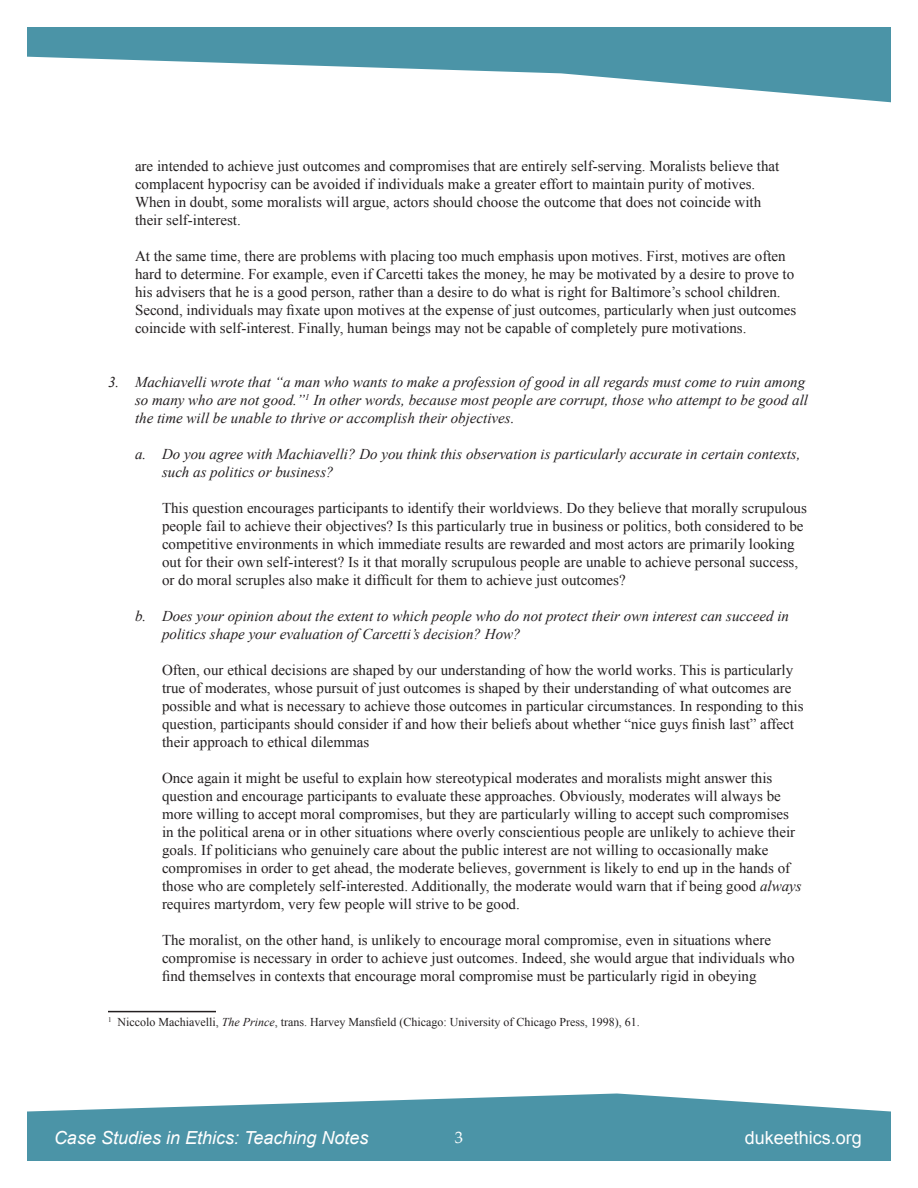
<style>
.page{position:relative;width:918px;height:1188px;background:#fff}
.page>*{position:absolute;margin:0;border:0;box-sizing:border-box;transform-origin:0 0}
.t1{font:italic 18px "Arial";color:#fff}
.t2{font:18px "Arial";color:#fff}
.t3{font:16.5px "Palatino Linotype";color:#fff}
.t4{font:15px/18px "Times New Roman";color:#231f20}
.t5{font:italic 15px/18px "Times New Roman";color:#231f20}
.t6{font:12px "Times New Roman";color:#231f20}
.s1{font-style:italic}
</style>
<div class="page">
<svg style="left:27px;top:27px;width:864px;height:75px;fill:#4b94a7"></svg>
<svg style="left:27px;top:1093px;width:864px;height:68px;background:#64a2b3"></svg>
<hr style="left:108px;top:1011px;width:108px;height:1px;background:#231f20">
<p class="t4" style="left:135px;top:157px;width:646px">are intended to achieve just outcomes and compromises that are entirely self-serving. Moralists believe that complacent hypocrisy can be avoided if individuals make a greater effort to maintain purity of motives.<br>When in doubt, some moralists will argue, actors should choose the outcome that does not coincide with their self-interest.</p>
<p class="t4" style="left:135px;top:247px;width:663px">At the same time, there are problems with placing too much emphasis upon motives. First, motives are often hard to determine. For example, even if Carcetti takes the money, he may be motivated by a desire to prove to his advisers that he is a good person, rather than a desire to do what is right for Baltimore’s school children.<br>Second, individuals may fixate upon motives at the expense of just outcomes, particularly when just outcomes coincide with self-interest. Finally, human beings may not be capable of completely pure motivations.</p>
<p class="t5" style="left:135px;top:373px;width:675px;text-indent:-27px">3. Machiavelli wrote that “a man who wants to make a profession of good in all regards must come to ruin among so many who are not good.”<sup>1</sup> In other words, because most people are corrupt, those who attempt to be good all the time will be unable to thrive or accomplish their objectives.</p>
<p class="t5" style="left:162px;top:445px;width:640px;text-indent:-27px">a. Do you agree with Machiavelli? Do you think this observation is particularly accurate in certain contexts, such as politics or business?</p>
<p class="t4" style="left:162px;top:499px;width:646px">This question encourages participants to identify their worldviews. Do they believe that morally scrupulous people fail to achieve their objectives? Is this particularly true in business or politics, both considered to be competitive environments in which immediate results are rewarded and most actors are primarily looking out for their own self-interest? Is it that morally scrupulous people are unable to achieve personal success, or do moral scruples also make it difficult for them to achieve just outcomes?</p>
<p class="t5" style="left:162px;top:607px;width:629px;text-indent:-27px">b. Does your opinion about the extent to which people who do not protect their own interest can succeed in politics shape your evaluation of Carcetti’s decision? How?</p>
<p class="t4" style="left:162px;top:661px;width:643px">Often, our ethical decisions are shaped by our understanding of how the world works. This is particularly true of moderates, whose pursuit of just outcomes is shaped by their understanding of what outcomes are possible and what is necessary to achieve those outcomes in particular circumstances. In responding to this question, participants should consider if and how their beliefs about whether “nice guys finish last” affect their approach to ethical dilemmas</p>
<p class="t4" style="left:162px;top:769px;width:641px">Once again it might be useful to explain how stereotypical moderates and moralists might answer this question and encourage participants to evaluate these approaches. Obviously, moderates will always be more willing to accept moral compromises, but they are particularly willing to accept such compromises in the political arena or in other situations where overly conscientious people are unlikely to achieve their goals. If politicians who genuinely care about the public interest are not willing to occasionally make compromises in order to get ahead, the moderate believes, government is likely to end up in the hands of those who are completely self-interested. Additionally, the moderate would warn that if being good <span class="s1">always </span>requires martyrdom, very few people will strive to be good.</p>
<p class="t4" style="left:162px;top:931px;width:634px">The moralist, on the other hand, is unlikely to encourage moral compromise, even in situations where compromise is necessary in order to achieve just outcomes. Indeed, she would argue that individuals who find themselves in contexts that encourage moral compromise must be particularly rigid in obeying</p>
<p class="t6" style="left:108px;top:1014px;width:533px"><sup>1</sup> Niccolo Machiavelli, <span class="s1">The Prince</span>, trans. Harvey Mansfield (Chicago: University of Chicago Press, 1998), 61.</p>
<p class="t1" style="left:54px;top:1126px;width:316px">Case Studies in Ethics: Teaching Notes</p>
<p class="t3" style="left:455px;top:1126px;width:10px">3</p>
<p class="t2" style="left:745px;top:1126px;width:119px">dukeethics.org</p>
</div>
